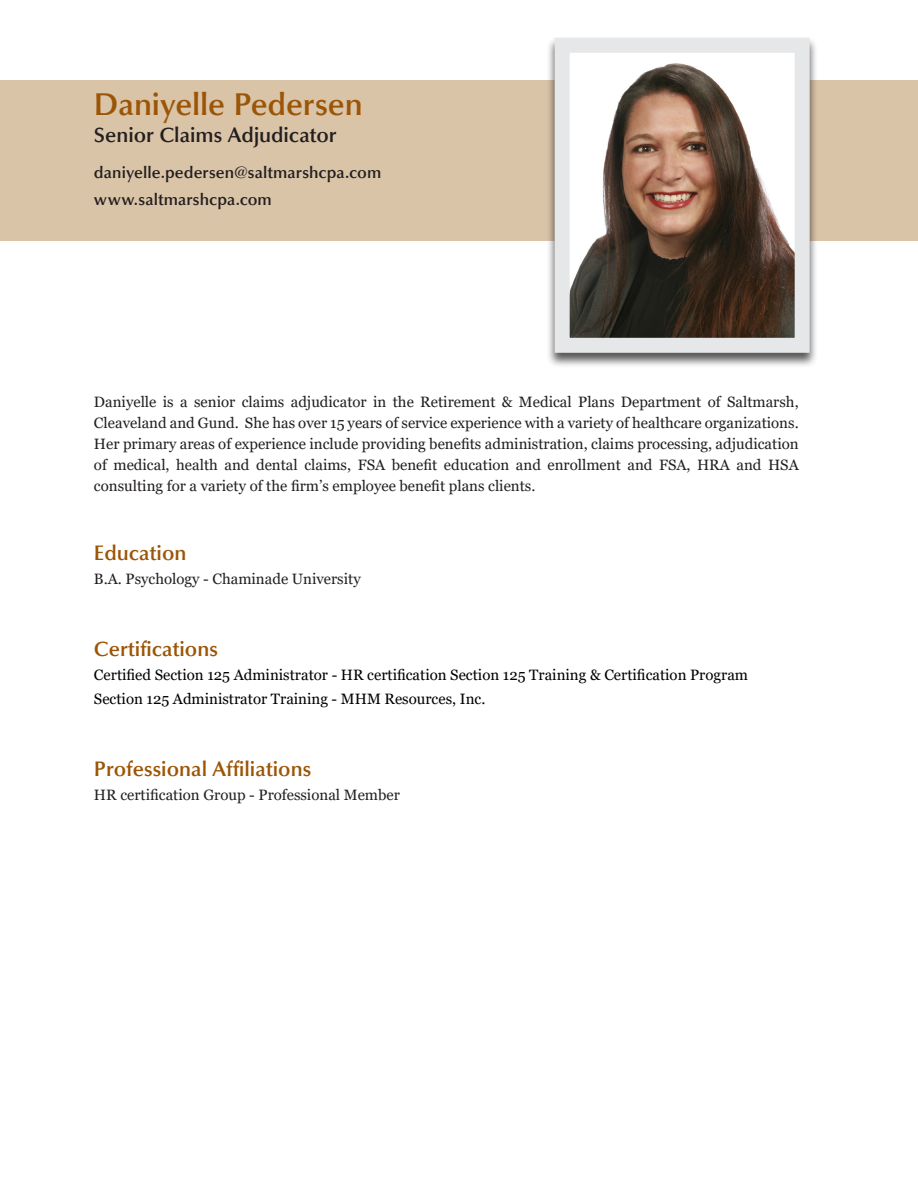
<style>
.page{position:relative;width:918px;height:1188px;background:#fff}
.page>*{position:absolute;margin:0;border:0;box-sizing:border-box;transform-origin:0 0}
.t1{font:600 31.5px "Optima";letter-spacing:-.005em;color:#9c5506}
.t2{font:600 21px "Optima";color:#9c5506}
.t3{font:600 21px "Optima";color:#231f20}
.t4{font:600 16.5px "Optima";letter-spacing:.005em;color:#231f20}
.t5{font:15px/21px "Georgia";color:#231f20;text-align:justify}
.t6{font:15px "Georgia";color:#000}
</style>
<div class="page">
<div style="left:0;top:80px;width:918px;height:161px;background:#d9c4a7"></div>
<div style="left:546px;top:36px;width:272px;height:332px;background:#231f20;opacity:.75"></div>
<img style="left:571px;top:54px;width:223px;height:283px">
<div style="left:555px;top:38px;width:255px;height:315px;border:15px solid #e6e7e9"></div>
<p class="t1" style="left:94px;top:86px;width:270px">Daniyelle Pedersen</p>
<p class="t3" style="left:94px;top:122px;width:244px">Senior Claims Adjudicator</p>
<p class="t4" style="left:94px;top:163px;width:289px">daniyelle.pedersen@saltmarshcpa.com</p>
<p class="t4" style="left:94px;top:190px;width:180px">www.saltmarshcpa.com</p>
<p class="t5" style="left:94px;top:392px;width:706px">Daniyelle is a senior claims adjudicator in the Retirement &amp; Medical Plans Department of Saltmarsh, Cleaveland and Gund. She has over 15 years of service experience with a variety of healthcare organizations.<br>Her primary areas of experience include providing benefits administration, claims processing, adjudication of medical, health and dental claims, FSA benefit education and enrollment and FSA, HRA and HSA consulting for a variety of the firm’s employee benefit plans clients.</p>
<p class="t2" style="left:94px;top:541px;width:94px">Education</p>
<p class="t5" style="left:94px;top:569px;width:268px">B.A. Psychology - Chaminade University</p>
<p class="t2" style="left:94px;top:637px;width:126px">Certifications</p>
<p class="t6" style="left:94px;top:666px;width:656px">Certified Section 125 Administrator - HR certification Section 125 Training &amp; Certification Program</p>
<p class="t6" style="left:94px;top:690px;width:393px">Section 125 Administrator Training - MHM Resources, Inc.</p>
<p class="t2" style="left:94px;top:757px;width:219px">Professional Affiliations</p>
<p class="t5" style="left:94px;top:785px;width:307px">HR certification Group - Professional Member</p>
</div>
